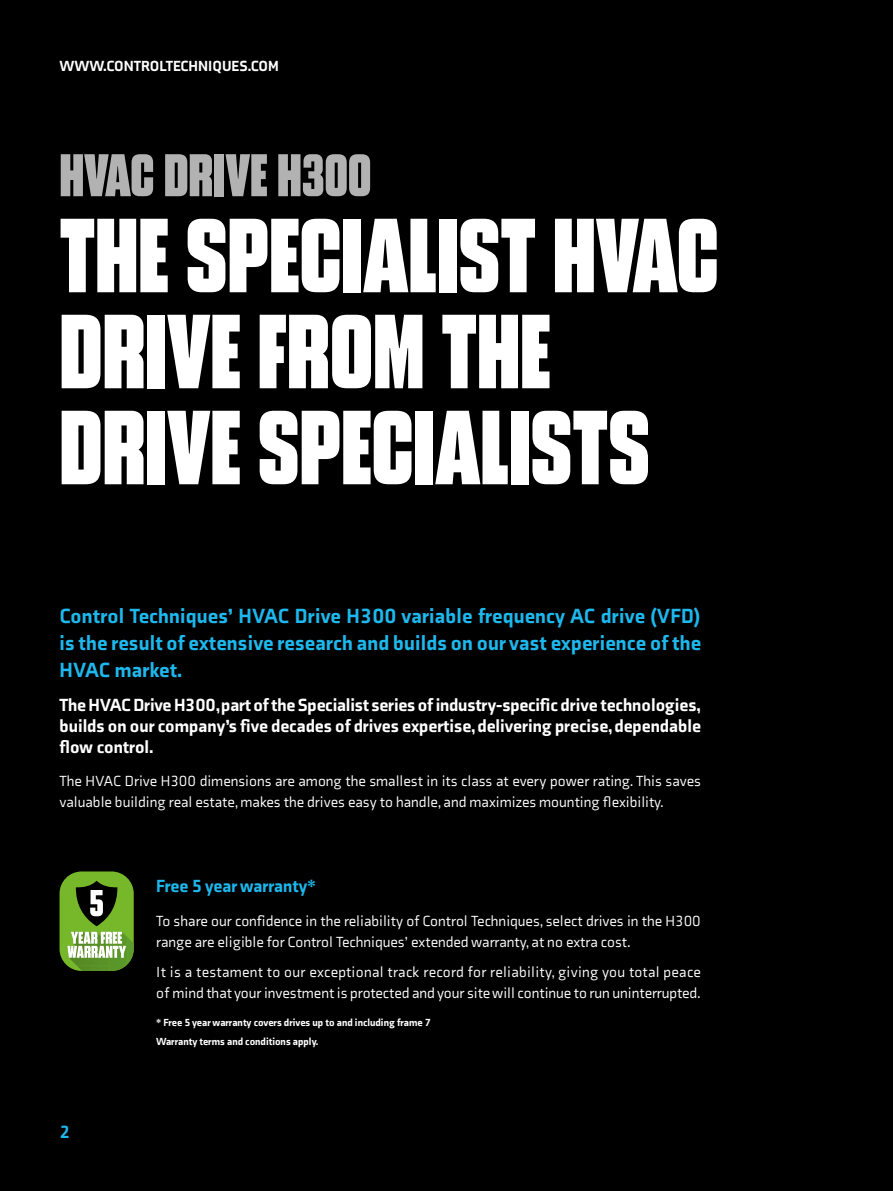
<style>
.page{position:relative;width:893px;height:1191px;background:#000}
.page>*{position:absolute;margin:0;border:0;box-sizing:border-box;transform-origin:0 0}
.t1{font:105px/96px "Blunt Con";color:#fff}
.t2{font:60px "Blunt Con";color:#b3b2b2}
.t3{font:900 21px/27px "Axia";letter-spacing:.01em;color:#1db8ed;text-align:justify}
.t4{font:900 18px/21px "Axia";color:#fff;text-align:justify}
.t5{font:900 18px "Axia";color:#1db8ed}
.t6{font:15px/21px "Axia";color:#fff}
.t7{font:900 15px "Axia";color:#fff}
.t8{font:900 10.5px/19.5px "Axia";color:#fff}
</style>
<div class="page">
<div style="left:60px;top:871px;width:74px;height:100px;background:#76b82a;border-radius:22px"></div>
<img style="left:68px;top:957px;width:42px;height:8px">
<img style="left:110px;top:966px;width:16px;height:5px">
<img style="left:76px;top:965px;width:34px;height:6px">
<svg style="left:62px;top:880px;width:55px;height:77px"></svg>
<svg style="left:110px;top:929px;width:24px;height:37px"></svg>
<p class="t7" style="left:60px;top:56px;width:221px">WWW.CONTROLTECHNIQUES.COM</p>
<h2 class="t2" style="left:60px;top:148px;width:313px">HVAC DRIVE H300</h2>
<h1 class="t1" style="left:60px;top:208px;width:661px">THE SPECIALIST HVAC<br>DRIVE FROM THE<br>DRIVE SPECIALISTS</h1>
<h3 class="t3" style="left:60px;top:602px;width:643px">Control Techniques’ HVAC Drive H300 variable frequency AC drive (VFD) is the result of extensive research and builds on our vast experience of the HVAC market.</h3>
<p class="t4" style="left:60px;top:693px;width:643px">The HVAC Drive H300, part of the Specialist series of industry-specific drive technologies, builds on our company’s five decades of drives expertise, delivering precise, dependable flow control.</p>
<p class="t6" style="left:60px;top:770px;width:643px">The HVAC Drive H300 dimensions are among the smallest in its class at every power rating. This saves valuable building real estate, makes the drives easy to handle, and maximizes mounting flexibility.</p>
<p class="t5" style="left:60px;top:1121px;width:12px">2</p>
<p class="t5" style="left:156px;top:875px;width:161px">Free 5 year warranty*</p>
<p class="t6" style="left:156px;top:910px;width:546px">To share our confidence in the reliability of Control Techniques, select drives in the H300 range are eligible for Control Techniques’ extended warranty, at no extra cost.</p>
<p class="t6" style="left:156px;top:961px;width:546px">It is a testament to our exceptional track record for reliability, giving you total peace of mind that your investment is protected and your site will continue to run uninterrupted.</p>
<p class="t8" style="left:156px;top:1012px;width:276px">* Free 5 year warranty covers drives up to and including frame 7<br>Warranty terms and conditions apply.</p>
</div>
